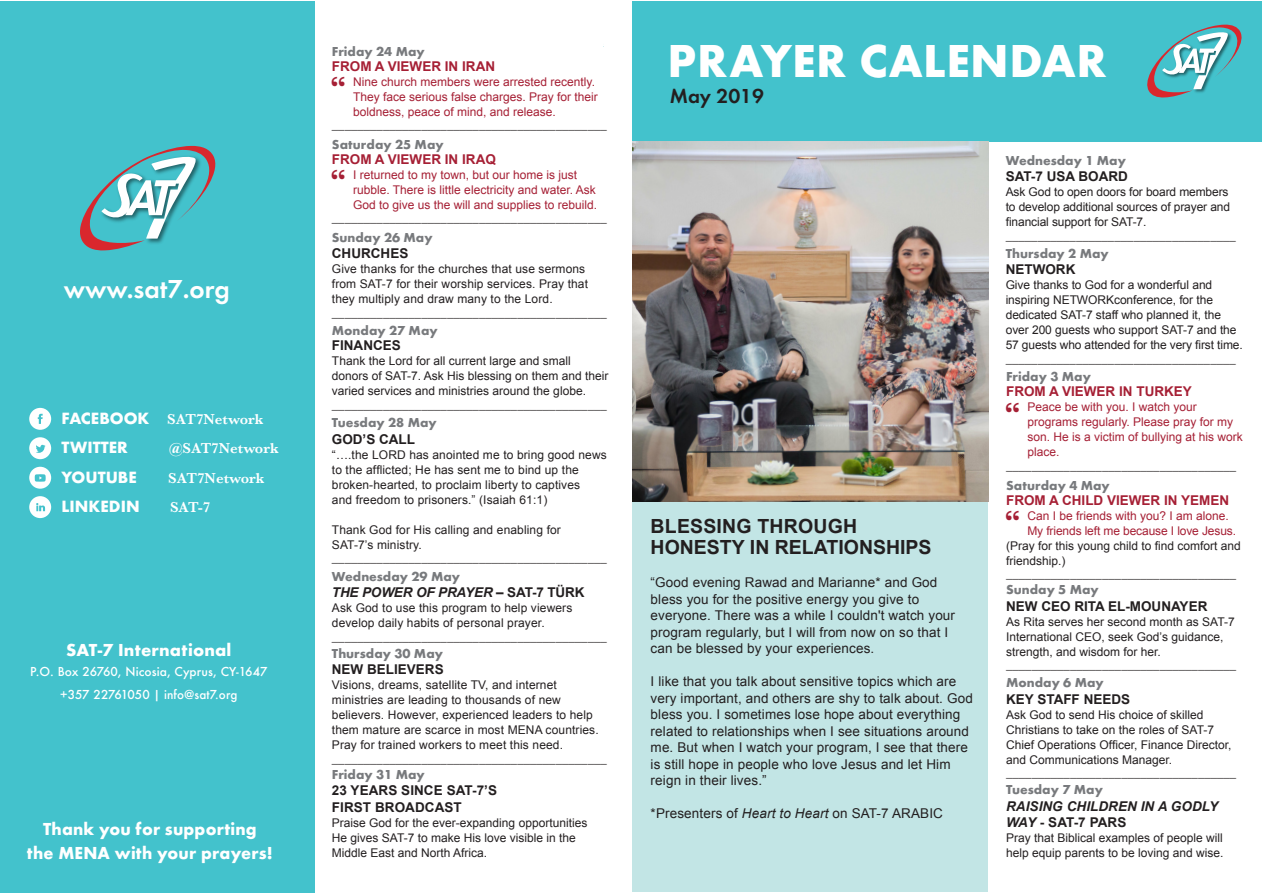
<style>
.page{position:relative;width:1263px;height:893px;background:#fff}
.page>*{position:absolute;margin:0;border:0;box-sizing:border-box;transform-origin:0 0}
.t1{font:700 48px "Futura";letter-spacing:.01em;color:#fff}
.t2{font:27px "Futura Dem";color:#fff}
.t3{font:700 27px "Baskerville";color:#a62035}
.t4{font:21px "Futura Dem";color:#231f20}
.t5{font:700 19.5px/21px "Arial";color:#231f20}
.t6{font:18px "Adobe Arabic";color:#231f20}
.t7{font:700 18px "Futura";letter-spacing:.01em;color:#fff}
.Run_text{font:700 15px/29.5px "Futura";color:#fff}
.Run_text-2{font:600 15px "Baskerville";color:#fff}
.t8{font:13.5px/16.5px "Arial";letter-spacing:.01em;color:#231f20}
.t9{font:700 13.5px/16.5px "Futura";color:#787a7d}
.t10{font:700 13.5px/15px "Arial";color:#a62035}
.t11{font:700 13.5px/16.5px "Arial";color:#231f20}
.t12{font:italic 700 13.5px/16.5px "Arial";letter-spacing:.005em;color:#231f20}
.t13{font:12px/15px "Arial";color:#231f20}
.t14{font:12px/15px "Arial";color:#a62035}
.t15{font:500 12px "Futura";letter-spacing:.005em;color:#fff}
.s1{font-family:"Baskerville";font-weight:600}
.s2{font-family:"Futura";color:#787a7d}
.s3{font-family:"Arial";color:#231f20}
.s4{font-family:"Futura";font-style:normal;color:#787a7d}
.s5{font-style:normal}
.s6{font-style:italic}
</style>
<div class="page">
<div style="left:632px;top:125px;width:356px;height:767px;background:#c2e5e5"></div>
<div style="left:632px;top:1px;width:630px;height:141px;background:#43c2cc"></div>
<div style="left:1px;top:1px;width:314px;height:891px;background:#43c2cc"></div>
<svg style="left:1147px;top:24px;width:95px;height:74px"></svg>
<svg style="left:80px;top:146px;width:136px;height:105px"></svg>
<svg style="left:29px;top:496px;width:22px;height:22px"></svg>
<svg style="left:29px;top:408px;width:22px;height:22px"></svg>
<svg style="left:29px;top:437px;width:22px;height:22px"></svg>
<svg style="left:29px;top:467px;width:22px;height:22px"></svg>
<img style="left:632px;top:142px;width:356px;height:360px">
<p class="t2" style="left:64px;top:271px;width:167px">www.sat7.org</p>
<p class="Run_text" style="left:62px;top:403px;width:203px">FACEBOOK <span class="s1">SAT7Network<br></span>TWITTER</p>
<p class="Run_text-2" style="left:169px;top:438px;width:111px">@SAT7Network</p>
<p class="Run_text" style="left:62px;top:462px;width:77px">YOUTUBE</p>
<p class="Run_text-2" style="left:168px;top:467px;width:98px">SAT7Network</p>
<p class="Run_text" style="left:62px;top:492px;width:80px">LINKEDIN</p>
<p class="Run_text-2" style="left:170px;top:497px;width:42px">SAT-7</p>
<p class="t7" style="left:66px;top:637px;width:167px">SAT-7 International</p>
<p class="t15" style="left:30px;top:663px;width:239px">P.O. Box 26760, Nicosia, Cyprus, CY-1647</p>
<p class="t15" style="left:60px;top:686px;width:179px">+357 22761050 | info@sat7.org</p>
<p class="t7" style="left:43px;top:816px;width:215px">Thank you for supporting</p>
<p class="t7" style="left:27px;top:840px;width:247px">the MENA with your prayers!</p>
<p class="t10" style="left:332px;top:44px;width:165px"><span class="s2">Friday 24 May<br></span>FROM A VIEWER IN IRAN</p>
<p class="t14" style="left:353px;top:74px;width:246px">Nine church members were arrested recently.<br>They face serious false charges. Pray for their boldness, peace of mind, and release.</p>
<p class="t6" style="left:332px;top:112px;width:276px">___________________________________________</p>
<p class="t3" style="left:330px;top:67px;width:18px">“</p>
<p class="t10" style="left:332px;top:137px;width:166px"><span class="s2">Saturday 25 May<br></span>FROM A VIEWER IN IRAQ</p>
<p class="t14" style="left:353px;top:167px;width:246px">I returned to my town, but our home is just rubble. There is little electricity and water. Ask<br>God to give us the will and supplies to rebuild.</p>
<p class="t6" style="left:332px;top:205px;width:276px">___________________________________________</p>
<p class="t3" style="left:330px;top:161px;width:18px">“</p>
<p class="t9" style="left:332px;top:228px;width:102px">Sunday 26 May<br><span class="s3">CHURCHES</span></p>
<p class="t13" style="left:332px;top:261px;width:258px">Give thanks for the churches that use sermons from SAT-7 for their worship services. Pray that they multiply and draw many to the Lord.</p>
<p class="t6" style="left:332px;top:300px;width:276px">___________________________________________</p>
<p class="t9" style="left:332px;top:322px;width:107px;line-height:15px">Monday 27 May<br><span class="s3">FINANCES</span></p>
<p class="t13" style="left:332px;top:354px;width:278px">Thank the Lord for all current large and small donors of SAT-7. Ask His blessing on them and their varied services and ministries around the globe.</p>
<p class="t6" style="left:332px;top:392px;width:276px">___________________________________________</p>
<p class="t9" style="left:332px;top:414px;width:106px">Tuesday 28 May<br><span class="s3">GOD’S CALL</span></p>
<p class="t13" style="left:332px;top:447px;width:276px">“….the LORD has anointed me to bring good news to the afflicted; He has sent me to bind up the broken-hearted, to proclaim liberty to captives<br>and freedom to prisoners.” (Isaiah 61:1)</p>
<p class="t13" style="left:332px;top:522px;width:231px">Thank God for His calling and enabling for<br>SAT-7’s ministry.</p>
<p class="t6" style="left:332px;top:546px;width:276px">___________________________________________</p>
<p class="t12" style="left:332px;top:568px;width:254px"><span class="s4">Wednesday 29 May<br></span>THE POWER OF PRAYER <span class="s5">– SAT-7 TÜRK</span></p>
<p class="t13" style="left:332px;top:600px;width:242px">Ask God to use this program to help viewers develop daily habits of personal prayer.</p>
<p class="t6" style="left:332px;top:624px;width:276px">___________________________________________</p>
<p class="t9" style="left:332px;top:644px;width:113px">Thursday 30 May<br><span class="s3">NEW BELIEVERS</span></p>
<p class="t13" style="left:332px;top:678px;width:268px">Visions, dreams, satellite TV, and internet ministries are leading to thousands of new believers. However, experienced leaders to help them mature are scarce in most MENA countries.<br>Pray for trained workers to meet this need.</p>
<p class="t6" style="left:332px;top:746px;width:276px">___________________________________________</p>
<p class="t11" style="left:332px;top:766px;width:167px"><span class="s2">Friday 31 May<br></span>23 YEARS SINCE SAT-7’S<br>FIRST BROADCAST</p>
<p class="t13" style="left:332px;top:815px;width:257px">Praise God for the ever-expanding opportunities<br>He gives SAT-7 to make His love visible in the<br>Middle East and North Africa.</p>
<p class="t1" style="left:668px;top:27px;width:440px">PRAYER CALENDAR</p>
<p class="t4" style="left:670px;top:81px;width:96px">May 2019</p>
<p class="t9" style="left:1006px;top:151px;width:124px">Wednesday 1 May<br><span class="s3">SAT-7 USA BOARD</span></p>
<p class="t13" style="left:1006px;top:184px;width:226px">Ask God to open doors for board members to develop additional sources of prayer and financial support for SAT-7.</p>
<p class="t6" style="left:1006px;top:223px;width:232px">____________________________________</p>
<p class="t9" style="left:1006px;top:244px;width:105px">Thursday 2 May<br><span class="s3">NETWORK</span></p>
<p class="t13" style="left:1006px;top:277px;width:239px">Give thanks to God for a wonderful and inspiring NETWORKconference, for the dedicated SAT-7 staff who planned it, the over 200 guests who support SAT-7 and the 57 guests who attended for the very first time.</p>
<p class="t6" style="left:1006px;top:346px;width:232px">____________________________________</p>
<p class="t5" style="left:651px;top:517px;width:282px">BLESSING THROUGH<br>HONESTY IN RELATIONSHIPS</p>
<p class="t8" style="left:651px;top:574px;width:306px">“Good evening Rawad and Marianne* and God bless you for the positive energy you give to everyone. There was a while I couldn't watch your program regularly, but I will from now on so that I can be blessed by your experiences.</p>
<p class="t8" style="left:651px;top:673px;width:324px">I like that you talk about sensitive topics which are very important, and others are shy to talk about. God bless you. I sometimes lose hope about everything related to relationships when I see situations around me. But when I watch your program, I see that there is still hope in people who love Jesus and let Him reign in their lives.”</p>
<p class="t8" style="left:651px;top:805px;width:294px">*Presenters of <span class="s6">Heart to Heart</span> on SAT-7 ARABIC</p>
<p class="t10" style="left:1006px;top:370px;width:187px"><span class="s2">Friday 3 May<br></span>FROM A VIEWER IN TURKEY</p>
<p class="t14" style="left:1027px;top:400px;width:217px">Peace be with you. I watch your programs regularly. Please pray for my son. He is a victim of bullying at his work place.</p>
<p class="t6" style="left:1006px;top:453px;width:232px">____________________________________</p>
<p class="t3" style="left:1004px;top:393px;width:18px">“</p>
<p class="t10" style="left:1006px;top:478px;width:225px"><span class="s2">Saturday 4 May<br></span>FROM A CHILD VIEWER IN YEMEN</p>
<p class="t14" style="left:1027px;top:508px;width:210px">Can I be friends with you? I am alone.<br>My friends left me because I love Jesus.</p>
<p class="t13" style="left:1006px;top:538px;width:236px">(Pray for this young child to find comfort and friendship.)</p>
<p class="t6" style="left:1006px;top:562px;width:232px">____________________________________</p>
<p class="t3" style="left:1004px;top:502px;width:18px">“</p>
<p class="t11" style="left:1006px;top:581px;width:203px"><span class="s2">Sunday 5 May<br></span>NEW CEO RITA EL-MOUNAYER</p>
<p class="t13" style="left:1006px;top:614px;width:230px">As Rita serves her second month as SAT-7<br>International CEO, seek God’s guidance, strength, and wisdom for her.</p>
<p class="t6" style="left:1006px;top:652px;width:232px">____________________________________</p>
<p class="t11" style="left:1006px;top:674px;width:126px"><span class="s2">Monday 6 May<br></span>KEY STAFF NEEDS</p>
<p class="t13" style="left:1006px;top:707px;width:227px">Ask God to send His choice of skilled Christians to take on the roles of SAT-7<br>Chief Operations Officer, Finance Director, and Communications Manager.</p>
<p class="t6" style="left:1006px;top:760px;width:232px">____________________________________</p>
<p class="t12" style="left:1006px;top:782px;width:214px"><span class="s4">Tuesday 7 May<br></span>RAISING CHILDREN IN A GODLY<br>WAY <span class="s5">- SAT-7 PARS</span></p>
<p class="t13" style="left:1006px;top:831px;width:219px">Pray that Biblical examples of people will help equip parents to be loving and wise.</p>
</div>
